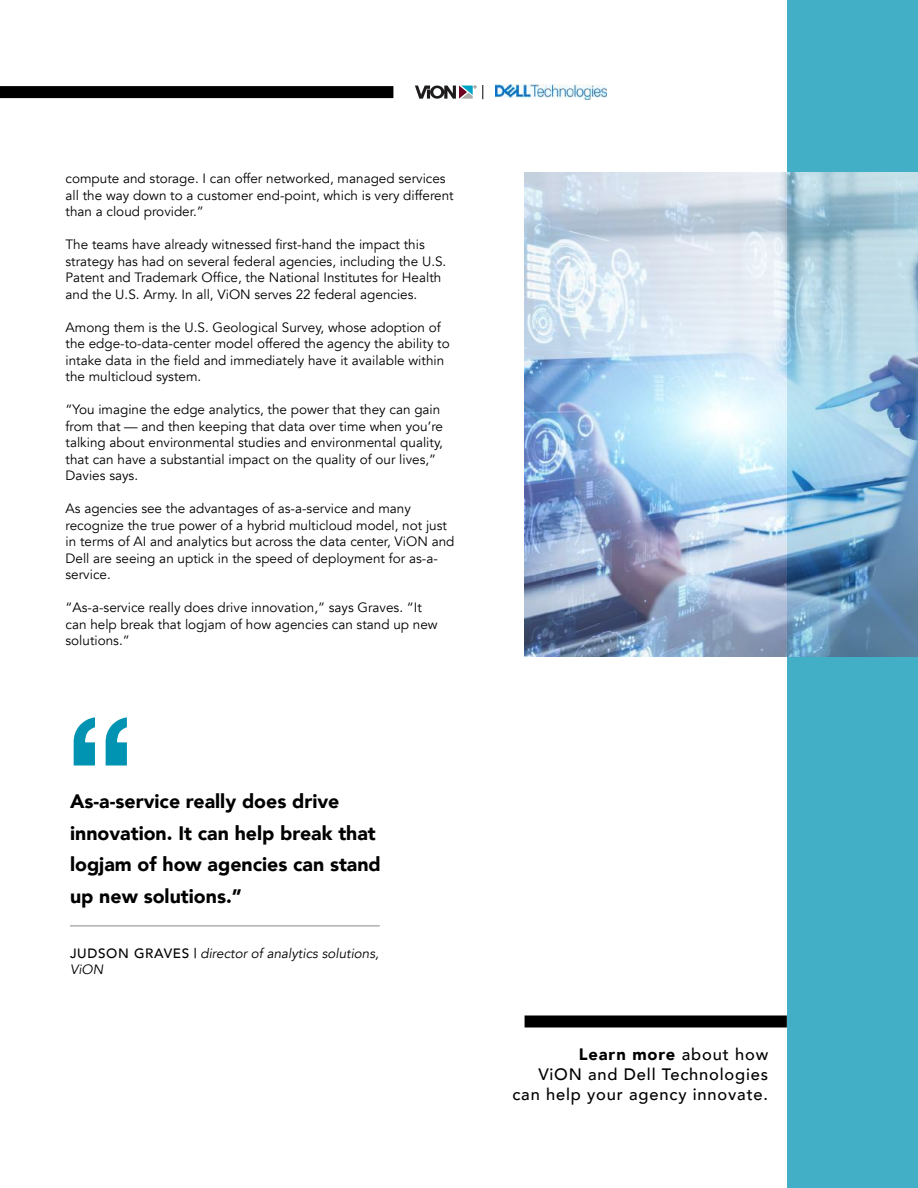
<style>
.page{position:relative;width:918px;height:1188px;background:#fff}
.page>*{position:absolute;margin:0;border:0;box-sizing:border-box;transform-origin:0 0}
.t1{font:700 150px "Helvetica Neue";color:#0093b2}
.t2{font:900 19.5px/31.5px "Avenir";color:#000}
.t3{font:500 16.5px/19.8px "Avenir";letter-spacing:.05em;color:#000;text-align:right}
.t4{font:13.5px/16.5px "Avenir";color:#000}
.t5{font:italic 13.5px/16.5px "Avenir";color:#000}
.s1{font-weight:500;font-style:normal}
.s2{font-weight:900}
</style>
<div class="page">
<div style="left:787px;top:0;width:131px;height:1188px;background:#43afc6"></div>
<div style="left:0;top:86px;width:393px;height:12px;background:#000"></div>
<svg style="left:415px;top:86px;width:61px;height:13px"></svg>
<img style="left:495px;top:85px;width:112px;height:14px">
<svg style="left:483px;top:85px;width:1px;height:14px"></svg>
<img style="left:525px;top:173px;width:393px;height:484px">
<hr style="left:70px;top:926px;width:310px;height:1px;background:#000">
<div style="left:525px;top:1016px;width:262px;height:12px;background:#000"></div>
<p class="t4" style="left:66px;top:171px;width:390px">compute and storage. I can offer networked, managed services all the way down to a customer end-point, which is very different than a cloud provider.”</p>
<p class="t4" style="left:66px;top:237px;width:382px">The teams have already witnessed first-hand the impact this strategy has had on several federal agencies, including the U.S.<br>Patent and Trademark Office, the National Institutes for Health and the U.S. Army. In all, ViON serves 22 federal agencies.</p>
<p class="t4" style="left:66px;top:319px;width:386px">Among them is the U.S. Geological Survey, whose adoption of the edge-to-data-center model offered the agency the ability to intake data in the field and immediately have it available within the multicloud system.</p>
<p class="t4" style="left:66px;top:402px;width:379px">“You imagine the edge analytics, the power that they can gain from that — and then keeping that data over time when you’re talking about environmental studies and environmental quality, that can have a substantial impact on the quality of our lives,” Davies says.</p>
<p class="t4" style="left:66px;top:501px;width:390px">As agencies see the advantages of as-a-service and many recognize the true power of a hybrid multicloud model, not just in terms of AI and analytics but across the data center, ViON and Dell are seeing an uptick in the speed of deployment for as-a&shy;service.</p>
<p class="t4" style="left:66px;top:599px;width:374px">“As-a-service really does drive innovation,” says Graves. “It can help break that logjam of how agencies can stand up new solutions.”</p>
<h1 class="t1" style="left:66px;top:653px;width:71px">“</h1>
<h2 class="t2" style="left:70px;top:785px;width:312px">As-a-service really does drive innovation. It can help break that logjam of how agencies can stand up new solutions.”</h2>
<p class="t5" style="left:70px;top:945px;width:310px"><span class="s1">JUDSON GRAVES |</span> director of analytics solutions,<br>ViON</p>
<p class="t3" style="left:513px;top:1044px;width:257px"><span class="s2">Learn more</span> about how<br>ViON and Dell Technologies can help your agency innovate.</p>
</div>
